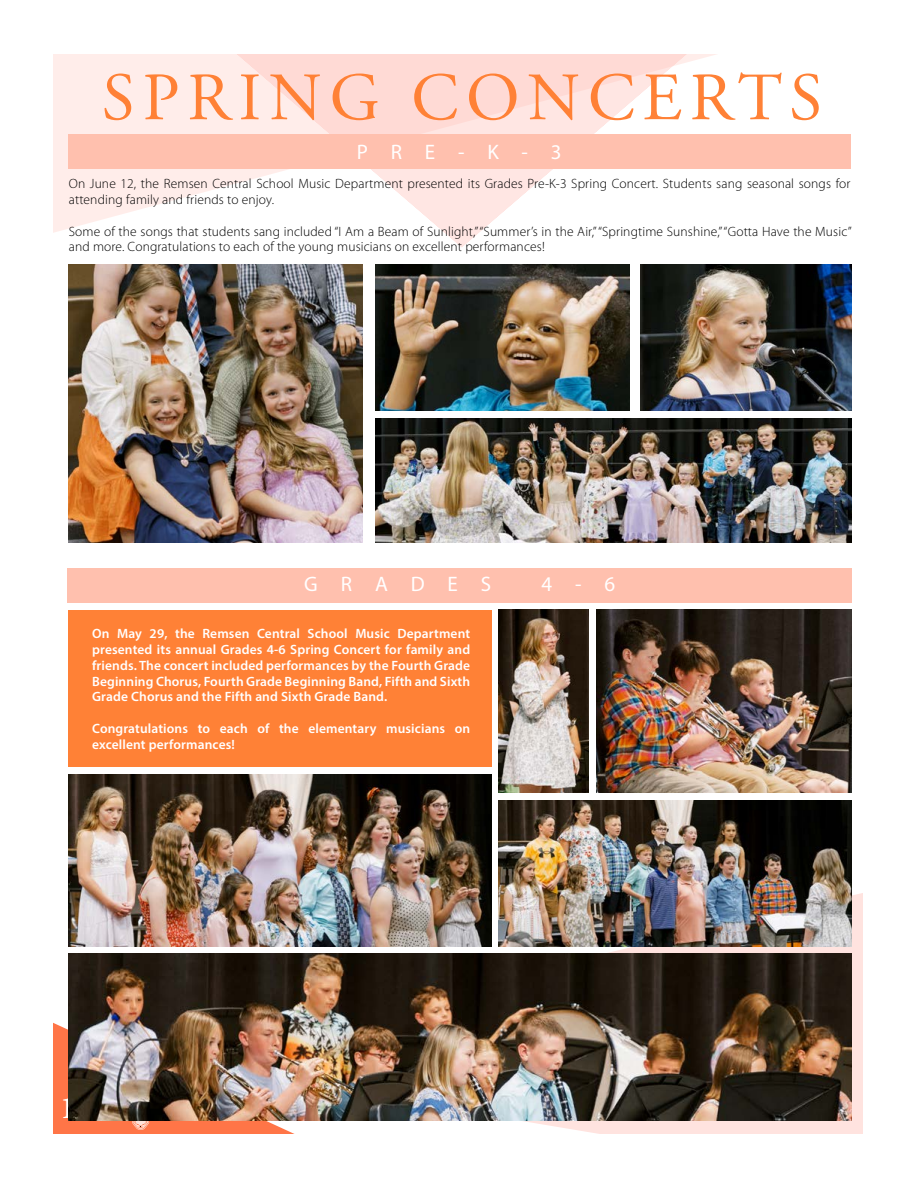
<style>
.page{position:relative;width:918px;height:1188px;background:#fff}
.page>*{position:absolute;margin:0;border:0;box-sizing:border-box;transform-origin:0 0}
.t1{font:67.5px "Adobe Garamond Pro";letter-spacing:.115em;color:#ff8136}
.t2{font:600 31.5px "Minion Pro";color:#fff}
.t3{font:21px "Myriad Pro";letter-spacing:1.09em;color:#fff}
.t4{font:300 13.5px/15.8px "Myriad Pro";letter-spacing:.01em;color:#000}
.t5{font:600 13.5px/15.8px "Myriad Pro";letter-spacing:.01em;color:#fff;text-align:justify}
</style>
<div class="page">
<div style="left:53px;top:1022px;width:100px;height:112px;background:#ff7547"></div>
<svg style="left:153px;top:880px;width:710px;height:254px"></svg>
<svg style="left:53px;top:54px;width:798px;height:193px"></svg>
<svg style="left:96px;top:1120px;width:89px;height:10px"></svg>
<div style="left:68px;top:568px;width:784px;height:35px;background:#ffc0ae"></div>
<div style="left:68px;top:134px;width:782px;height:35px;background:#ffc0ae"></div>
<img style="left:69px;top:264px;width:294px;height:278px">
<img style="left:375px;top:264px;width:254px;height:146px">
<img style="left:375px;top:418px;width:477px;height:124px">
<img style="left:641px;top:264px;width:210px;height:146px">
<img style="left:499px;top:800px;width:352px;height:146px">
<img style="left:596px;top:610px;width:255px;height:183px">
<img style="left:68px;top:774px;width:423px;height:172px">
<img style="left:68px;top:954px;width:783px;height:166px">
<img style="left:499px;top:610px;width:90px;height:183px">
<div style="left:68px;top:610px;width:423px;height:157px;background:#ff8136"></div>
<h1 class="t1" style="left:102px;top:57px;width:722px">SPRING CONCERTS</h1>
<h3 class="t3" style="left:357px;top:139px;width:206px">PRE-K-3</h3>
<p class="t4" style="left:69px;top:176px;width:783px">On June 12, the Remsen Central School Music Department presented its Grades Pre-K-3 Spring Concert. Students sang seasonal songs for attending family and friends to enjoy.</p>
<p class="t4" style="left:69px;top:223px;width:784px">Some of the songs that students sang included “I Am a Beam of Sunlight,” “Summer’s in the Air,” “Springtime Sunshine,” “Gotta Have the Music” and more. Congratulations to each of the young musicians on excellent performances!</p>
<h3 class="t3" style="left:304px;top:571px;width:188px">GRADES</h3>
<h3 class="t3" style="left:541px;top:571px;width:75px">4-6</h3>
<p class="t5" style="left:92px;top:626px;width:380px">On May 29, the Remsen Central School Music Department presented its annual Grades 4-6 Spring Concert for family and friends. The concert included performances by the Fourth Grade Beginning Chorus, Fourth Grade Beginning Band, Fifth and Sixth Grade Chorus and the Fifth and Sixth Grade Band.</p>
<p class="t5" style="left:92px;top:720px;width:380px">Congratulations to each of the elementary musicians on excellent performances!</p>
<h2 class="t2" style="left:60px;top:1086px;width:33px">10</h2>
</div>
